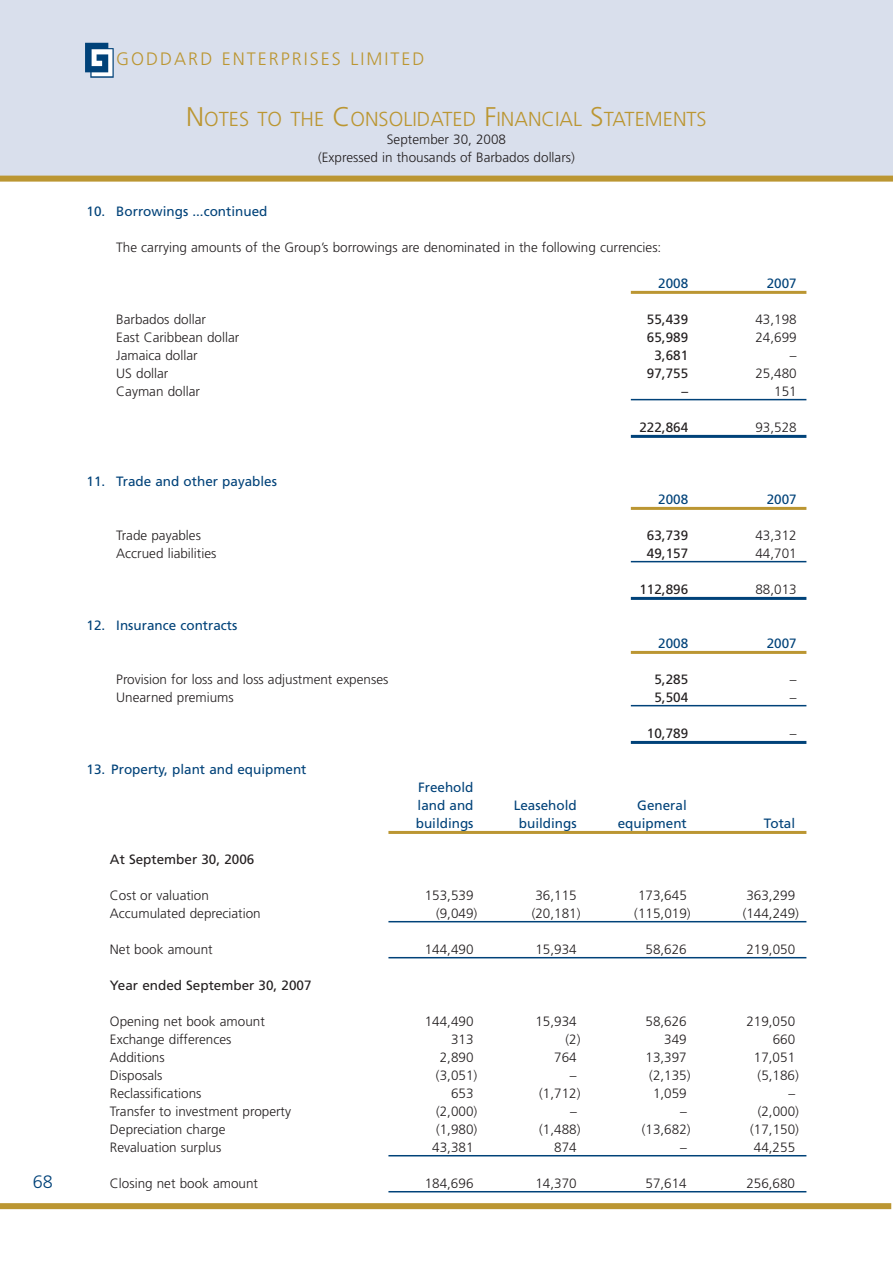
<style>
.page{position:relative;width:893px;height:1263px;background:#fff}
.page>*{position:absolute;margin:0;border:0;box-sizing:border-box;transform-origin:0 0}
.t1{font:300 20.25px "Frutiger";color:#bb9632}
.t2{font:300 18px "Frutiger";letter-spacing:.11em;color:#bb9632}
.t3{font:300 18px "Frutiger";color:#004279}
.t4{font:300 13.5px/18px "Frutiger";color:#231f20;text-align:center}
.t5{font:13.5px/18px "Frutiger";color:#004279}
.t6{font:13.5px "Frutiger";color:#231f20}
.s1{font-size:27px}
</style>
<div class="page">
<div style="left:0;top:0;width:893px;height:180px;background:#d9dfec"></div>
<svg style="left:85px;top:43px;width:29px;height:35px"></svg>
<div style="left:0;top:176px;width:893px;height:6px;background:#bb9632"></div>
<div style="left:0;top:1203px;width:891px;height:6px;background:#bb9632"></div>
<hr style="left:631px;top:291px;width:175px;height:3px;background:#bb9632">
<hr style="left:631px;top:399px;width:175px;height:1px;background:#004279">
<hr style="left:631px;top:435px;width:175px;height:3px;background:#004279">
<hr style="left:631px;top:507px;width:175px;height:3px;background:#bb9632">
<hr style="left:631px;top:561px;width:175px;height:1px;background:#004279">
<hr style="left:631px;top:597px;width:175px;height:3px;background:#004279">
<hr style="left:631px;top:651px;width:175px;height:3px;background:#bb9632">
<hr style="left:631px;top:705px;width:175px;height:1px;background:#004279">
<hr style="left:631px;top:741px;width:175px;height:3px;background:#004279">
<hr style="left:388px;top:831px;width:418px;height:3px;background:#bb9632">
<hr style="left:388px;top:921px;width:418px;height:1px;background:#004279">
<hr style="left:388px;top:957px;width:418px;height:1px;background:#004279">
<hr style="left:388px;top:1155px;width:418px;height:1px;background:#004279">
<hr style="left:388px;top:1191px;width:418px;height:1px;background:#004279">
<h2 class="t3" style="left:33px;top:1174px;width:22px">68</h2>
<h2 class="t2" style="left:116px;top:51px;width:310px">GODDARD ENTERPRISES LIMITED</h2>
<h1 class="t1" style="left:186px;top:111px;width:522px"><span class="s1">N</span>OTES TO THE <span class="s1">C</span>ONSOLIDATED <span class="s1">F</span>INANCIAL <span class="s1">S</span>TATEMENTS</h1>
<p class="t4" style="left:318px;top:131px;width:258px">September 30, 2008<br>(Expressed in thousands of Barbados dollars)</p>
<p class="t5" style="left:87px;top:203px;width:182px">10. Borrowings ...continued</p>
<p class="t4" style="left:116px;top:239px;width:547px">The carrying amounts of the Group’s borrowings are denominated in the following currencies:</p>
<p class="t5" style="left:658px;top:275px;width:32px">2008</p>
<p class="t5" style="left:767px;top:275px;width:32px">2007</p>
<p class="t4" style="left:116px;top:311px;width:91px">Barbados dollar</p>
<p class="t6" style="left:647px;top:314px;width:43px">55,439</p>
<p class="t4" style="left:755px;top:311px;width:43px">43,198</p>
<p class="t4" style="left:116px;top:329px;width:124px">East Caribbean dollar</p>
<p class="t6" style="left:647px;top:332px;width:43px">65,989</p>
<p class="t4" style="left:755px;top:329px;width:43px">24,699</p>
<p class="t4" style="left:116px;top:347px;width:83px">Jamaica dollar</p>
<p class="t6" style="left:654px;top:350px;width:35px">3,681</p>
<p class="t4" style="left:790px;top:347px;width:8px">–</p>
<p class="t4" style="left:116px;top:365px;width:54px">US dollar</p>
<p class="t6" style="left:647px;top:368px;width:43px">97,755</p>
<p class="t4" style="left:755px;top:365px;width:43px">25,480</p>
<p class="t4" style="left:116px;top:383px;width:85px">Cayman dollar</p>
<p class="t6" style="left:681px;top:386px;width:8px">–</p>
<p class="t4" style="left:774px;top:383px;width:24px">151</p>
<p class="t6" style="left:639px;top:422px;width:50px">222,864</p>
<p class="t4" style="left:755px;top:419px;width:43px">93,528</p>
<p class="t5" style="left:87px;top:473px;width:192px">11. Trade and other payables</p>
<p class="t5" style="left:658px;top:491px;width:32px">2008</p>
<p class="t5" style="left:767px;top:491px;width:32px">2007</p>
<p class="t4" style="left:116px;top:527px;width:86px">Trade payables</p>
<p class="t6" style="left:647px;top:530px;width:43px">63,739</p>
<p class="t4" style="left:755px;top:527px;width:43px">43,312</p>
<p class="t4" style="left:116px;top:545px;width:102px">Accrued liabilities</p>
<p class="t6" style="left:647px;top:548px;width:43px">49,157</p>
<p class="t4" style="left:755px;top:545px;width:43px">44,701</p>
<p class="t6" style="left:639px;top:584px;width:50px">112,896</p>
<p class="t4" style="left:755px;top:581px;width:43px">88,013</p>
<p class="t5" style="left:87px;top:617px;width:152px">12. Insurance contracts</p>
<p class="t5" style="left:658px;top:635px;width:32px">2008</p>
<p class="t5" style="left:767px;top:635px;width:32px">2007</p>
<p class="t4" style="left:116px;top:671px;width:274px">Provision for loss and loss adjustment expenses</p>
<p class="t6" style="left:654px;top:674px;width:35px">5,285</p>
<p class="t4" style="left:790px;top:671px;width:8px">–</p>
<p class="t4" style="left:116px;top:689px;width:119px">Unearned premiums</p>
<p class="t6" style="left:654px;top:692px;width:35px">5,504</p>
<p class="t4" style="left:790px;top:689px;width:8px">–</p>
<p class="t6" style="left:647px;top:728px;width:43px">10,789</p>
<p class="t4" style="left:790px;top:725px;width:8px">–</p>
<p class="t5" style="left:87px;top:761px;width:221px">13. Property, plant and equipment</p>
<p class="t5" style="left:418px;top:779px;width:57px">Freehold land and</p>
<p class="t5" style="left:514px;top:797px;width:65px">Leasehold</p>
<p class="t5" style="left:637px;top:797px;width:51px">General</p>
<p class="t5" style="left:416px;top:815px;width:59px">buildings</p>
<p class="t5" style="left:519px;top:815px;width:59px">buildings</p>
<p class="t5" style="left:618px;top:815px;width:71px">equipment</p>
<p class="t5" style="left:764px;top:815px;width:33px">Total</p>
<p class="t6" style="left:110px;top:854px;width:146px">At September 30, 2006</p>
<p class="t4" style="left:110px;top:887px;width:101px">Cost or valuation</p>
<p class="t4" style="left:425px;top:887px;width:50px">153,539</p>
<p class="t4" style="left:535px;top:887px;width:43px">36,115</p>
<p class="t4" style="left:638px;top:887px;width:50px">173,645</p>
<p class="t4" style="left:746px;top:887px;width:50px">363,299</p>
<p class="t4" style="left:110px;top:905px;width:152px">Accumulated depreciation</p>
<p class="t4" style="left:436px;top:905px;width:43px">(9,049)</p>
<p class="t4" style="left:532px;top:905px;width:50px">(20,181)</p>
<p class="t4" style="left:634px;top:905px;width:58px">(115,019)</p>
<p class="t4" style="left:743px;top:905px;width:58px">(144,249)</p>
<p class="t4" style="left:110px;top:941px;width:104px">Net book amount</p>
<p class="t4" style="left:425px;top:941px;width:50px">144,490</p>
<p class="t4" style="left:535px;top:941px;width:43px">15,934</p>
<p class="t4" style="left:645px;top:941px;width:43px">58,626</p>
<p class="t4" style="left:746px;top:941px;width:50px">219,050</p>
<p class="t6" style="left:110px;top:980px;width:203px">Year ended September 30, 2007</p>
<p class="t4" style="left:110px;top:1013px;width:156px">Opening net book amount</p>
<p class="t4" style="left:425px;top:1013px;width:50px">144,490</p>
<p class="t4" style="left:535px;top:1013px;width:43px">15,934</p>
<p class="t4" style="left:645px;top:1013px;width:43px">58,626</p>
<p class="t4" style="left:746px;top:1013px;width:50px">219,050</p>
<p class="t4" style="left:110px;top:1031px;width:123px">Exchange differences</p>
<p class="t4" style="left:451px;top:1031px;width:24px">313</p>
<p class="t4" style="left:565px;top:1031px;width:17px">(2)</p>
<p class="t4" style="left:664px;top:1031px;width:24px">349</p>
<p class="t4" style="left:773px;top:1031px;width:24px">660</p>
<p class="t4" style="left:110px;top:1049px;width:56px">Additions</p>
<p class="t4" style="left:440px;top:1049px;width:35px">2,890</p>
<p class="t4" style="left:554px;top:1049px;width:24px">764</p>
<p class="t4" style="left:645px;top:1049px;width:43px">13,397</p>
<p class="t4" style="left:754px;top:1049px;width:43px">17,051</p>
<p class="t4" style="left:110px;top:1067px;width:54px">Disposals</p>
<p class="t4" style="left:436px;top:1067px;width:43px">(3,051)</p>
<p class="t4" style="left:570px;top:1067px;width:8px">–</p>
<p class="t4" style="left:649px;top:1067px;width:43px">(2,135)</p>
<p class="t4" style="left:758px;top:1067px;width:43px">(5,186)</p>
<p class="t4" style="left:110px;top:1085px;width:93px">Reclassifications</p>
<p class="t4" style="left:451px;top:1085px;width:24px">653</p>
<p class="t4" style="left:539px;top:1085px;width:43px">(1,712)</p>
<p class="t4" style="left:653px;top:1085px;width:35px">1,059</p>
<p class="t4" style="left:788px;top:1085px;width:8px">–</p>
<p class="t4" style="left:110px;top:1103px;width:183px">Transfer to investment property</p>
<p class="t4" style="left:436px;top:1103px;width:43px">(2,000)</p>
<p class="t4" style="left:570px;top:1103px;width:8px">–</p>
<p class="t4" style="left:680px;top:1103px;width:8px">–</p>
<p class="t4" style="left:758px;top:1103px;width:43px">(2,000)</p>
<p class="t4" style="left:110px;top:1121px;width:117px">Depreciation charge</p>
<p class="t4" style="left:436px;top:1121px;width:43px">(1,980)</p>
<p class="t4" style="left:539px;top:1121px;width:43px">(1,488)</p>
<p class="t4" style="left:642px;top:1121px;width:50px">(13,682)</p>
<p class="t4" style="left:750px;top:1121px;width:50px">(17,150)</p>
<p class="t4" style="left:110px;top:1139px;width:113px">Revaluation surplus</p>
<p class="t4" style="left:432px;top:1139px;width:43px">43,381</p>
<p class="t4" style="left:554px;top:1139px;width:24px">874</p>
<p class="t4" style="left:680px;top:1139px;width:8px">–</p>
<p class="t4" style="left:754px;top:1139px;width:43px">44,255</p>
<p class="t4" style="left:110px;top:1175px;width:150px">Closing net book amount</p>
<p class="t4" style="left:425px;top:1175px;width:50px">184,696</p>
<p class="t4" style="left:535px;top:1175px;width:43px">14,370</p>
<p class="t4" style="left:645px;top:1175px;width:43px">57,614</p>
<p class="t4" style="left:746px;top:1175px;width:50px">256,680</p>
</div>
